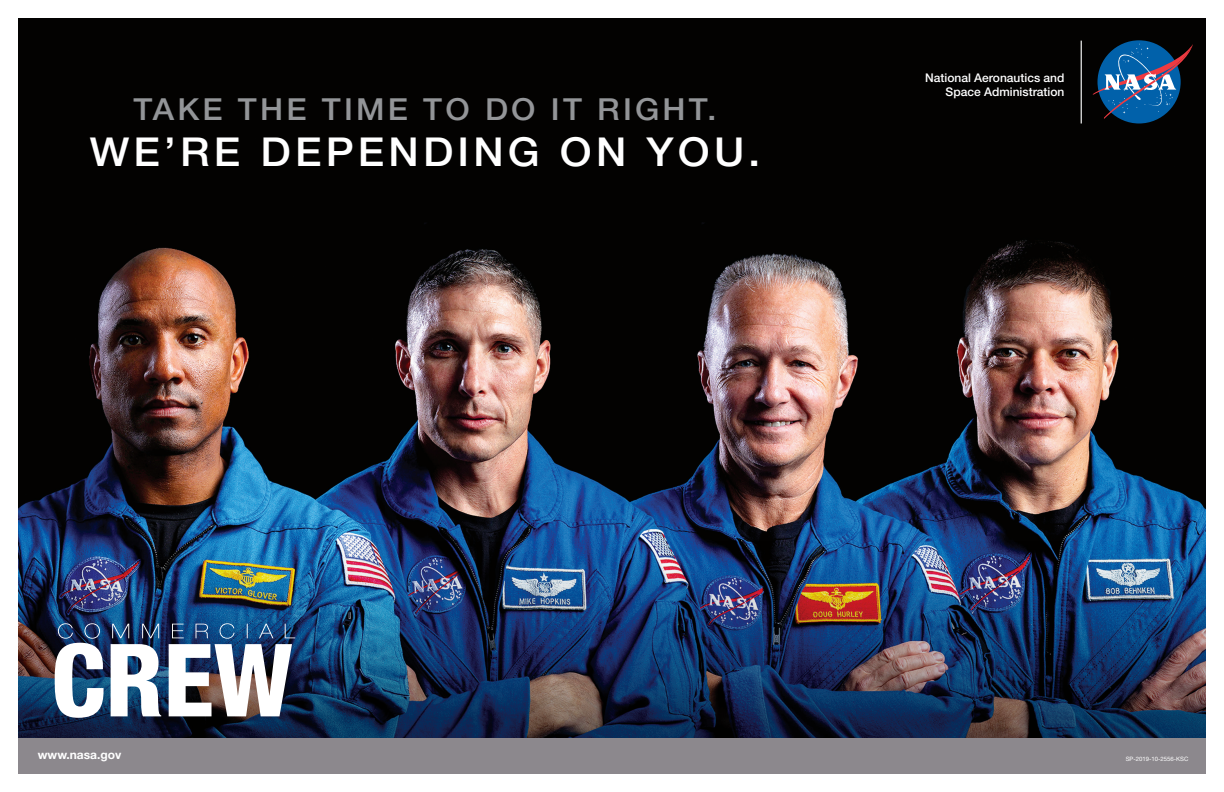
<style>
.page{position:relative;width:1224px;height:792px;background:#fff}
.page>*{position:absolute;margin:0;border:0;box-sizing:border-box;transform-origin:0 0}
.t1{font:500 39.9px "Helvetica Neue LT Std";letter-spacing:.1em;color:#fff;scale:1.05 1}
.t2{font:500 30.4px "Helvetica Neue LT Std";letter-spacing:.1em;color:#939598;scale:1.05 1}
.t3{font:500 12px "Helvetica Neue LT Std";color:#fff}
.t4{font:700 12px "Helvetica Neue LT Std";color:#fff}
.t5{font:6px "Helvetica Neue LT Std";color:#fff}
</style>
<div class="page">
<img style="left:18px;top:18px;width:1188px;height:483px">
<svg style="left:1098px;top:40px;width:83px;height:84px"></svg>
<svg style="left:1093px;top:44px;width:100px;height:75px;background:#275079"></svg>
<hr style="left:1081px;top:41px;width:1px;height:83px;background:#fff">
<img style="left:18px;top:501px;width:1188px;height:237px">
<img style="left:55px;top:623px;width:240px;height:95px">
<div style="left:18px;top:738px;width:1188px;height:36px;background:#8c888d"></div>
<p class="t2" style="left:134px;top:91px;width:557px">TAKE THE TIME TO DO IT RIGHT.</p>
<p class="t1" style="left:90px;top:128px;width:640px">WE’RE DEPENDING ON YOU.</p>
<p class="t3" style="left:925px;top:70px;width:141px">National Aeronautics and</p>
<p class="t3" style="left:946px;top:85px;width:120px">Space Administration</p>
<p class="t4" style="left:38px;top:748px;width:85px">www.nasa.gov</p>
<p class="t5" style="left:1126px;top:755px;width:64px">SP-2019-10-2556-KSC</p>
</div>
